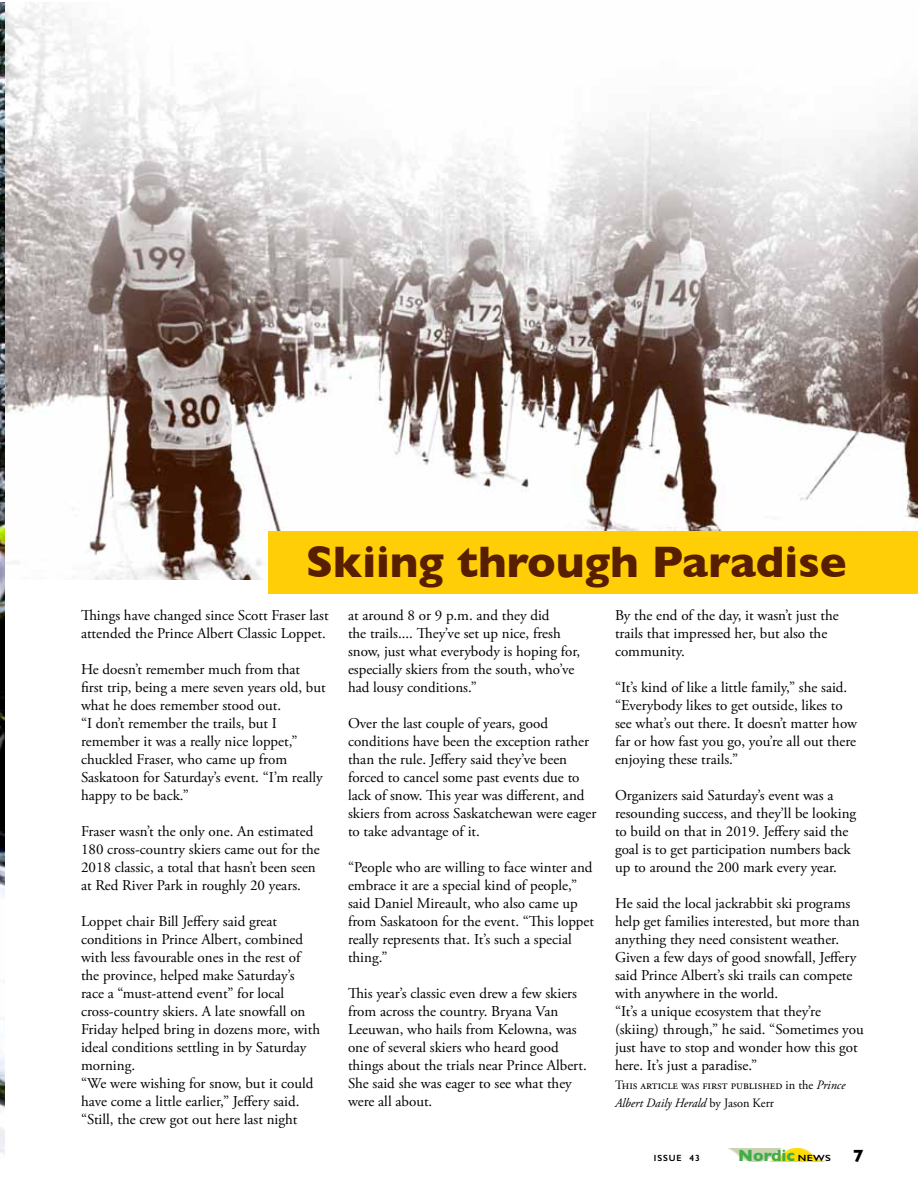
<style>
.page{position:relative;width:918px;height:1188px;background:#fff}
.page>*{position:absolute;margin:0;border:0;box-sizing:border-box;transform-origin:0 0}
.t1{font:700 45px "Gill Sans";color:#571e00}
.t2{font:700 16.5px "Gill Sans";color:#41ad49}
.t3{font:15px/18px "Adobe Garamond Pro";color:#000}
.t4{font:12.75px/18px "Adobe Garamond Pro";color:#000}
.t5{font:600 9px "Gill Sans";letter-spacing:.1em;color:#000}
.s1{font-style:italic}
.s2{font-weight:600;font-size:9px;color:#000}
.s3{font-size:18px;color:#000}
</style>
<div class="page">
<img style="left:729px;top:1149px;width:96px;height:12px">
<img style="left:5px;top:2px;width:913px;height:577px">
<div style="left:269px;top:531px;width:649px;height:63px;background:#ffce07"></div>
<img style="left:0;top:2px;width:5px;height:1152px">
<h1 class="t1" style="left:306px;top:526px;width:543px">Skiing through Paradise</h1>
<p class="t3" style="left:81px;top:607px;width:249px">Things have changed since Scott Fraser last attended the Prince Albert Classic Loppet.</p>
<p class="t3" style="left:81px;top:661px;width:246px">He doesn’t remember much from that first trip, being a mere seven years old, but what he does remember stood out.<br>“I don’t remember the trails, but I remember it was a really nice loppet,” chuckled Fraser, who came up from Saskatoon for Saturday’s event. “I’m really happy to be back.”</p>
<p class="t3" style="left:81px;top:823px;width:240px">Fraser wasn’t the only one. An estimated 180 cross-country skiers came out for the 2018 classic, a total that hasn’t been seen at Red River Park in roughly 20 years.</p>
<p class="t3" style="left:81px;top:913px;width:241px">Loppet chair Bill Jeffery said great conditions in Prince Albert, combined with less favourable ones in the rest of the province, helped make Saturday’s race a “must-attend event” for local cross-country skiers. A late snowfall on Friday helped bring in dozens more, with ideal conditions settling in by Saturday morning.<br>“We were wishing for snow, but it could have come a little earlier,” Jeffery said. “Still, the crew got out here last night</p>
<p class="t3" style="left:348px;top:607px;width:234px">at around 8 or 9 p.m. and they did<br>the trails.... They’ve set up nice, fresh snow, just what everybody is hoping for, especially skiers from the south, who’ve had lousy conditions.”</p>
<p class="t3" style="left:348px;top:715px;width:250px">Over the last couple of years, good conditions have been the exception rather than the rule. Jeffery said they’ve been forced to cancel some past events due to lack of snow. This year was different, and skiers from across Saskatchewan were eager to take advantage of it.</p>
<p class="t3" style="left:348px;top:859px;width:248px">“People who are willing to face winter and embrace it are a special kind of people,” said Daniel Mireault, who also came up from Saskatoon for the event. “This loppet really represents that. It’s such a special thing.”</p>
<p class="t3" style="left:348px;top:985px;width:240px">This year’s classic even drew a few skiers from across the country. Bryana Van Leeuwan, who hails from Kelowna, was one of several skiers who heard good things about the trials near Prince Albert.<br>She said she was eager to see what they were all about.</p>
<p class="t3" style="left:615px;top:607px;width:225px">By the end of the day, it wasn’t just the trails that impressed her, but also the community.</p>
<p class="t3" style="left:615px;top:679px;width:244px">“It’s kind of like a little family,” she said. “Everybody likes to get outside, likes to see what’s out there. It doesn’t matter how far or how fast you go, you’re all out there enjoying these trails.”</p>
<p class="t3" style="left:615px;top:787px;width:243px">Organizers said Saturday’s event was a resounding success, and they’ll be looking to build on that in 2019. Jeffery said the goal is to get participation numbers back up to around the 200 mark every year.</p>
<p class="t3" style="left:615px;top:895px;width:250px">He said the local jackrabbit ski programs help get families interested, but more than anything they need consistent weather.<br>Given a few days of good snowfall, Jeffery said Prince Albert’s ski trails can compete with anywhere in the world.<br>“It’s a unique ecosystem that they’re (skiing) through,” he said. “Sometimes you just have to stop and wonder how this got here. It’s just a paradise.”</p>
<p class="t4" style="left:615px;top:1076px;width:232px">This article was first published in the <span class="s1">Prince<br>Albert Daily Herald</span> by Jason Kerr</p>
<p class="t5" style="left:654px;top:1153px;width:47px">ISSUE 43</p>
<p class="t2" style="left:738px;top:1142px;width:127px">Nordic <span class="s2">NEWS</span> <span class="s3">7</span></p>
</div>
